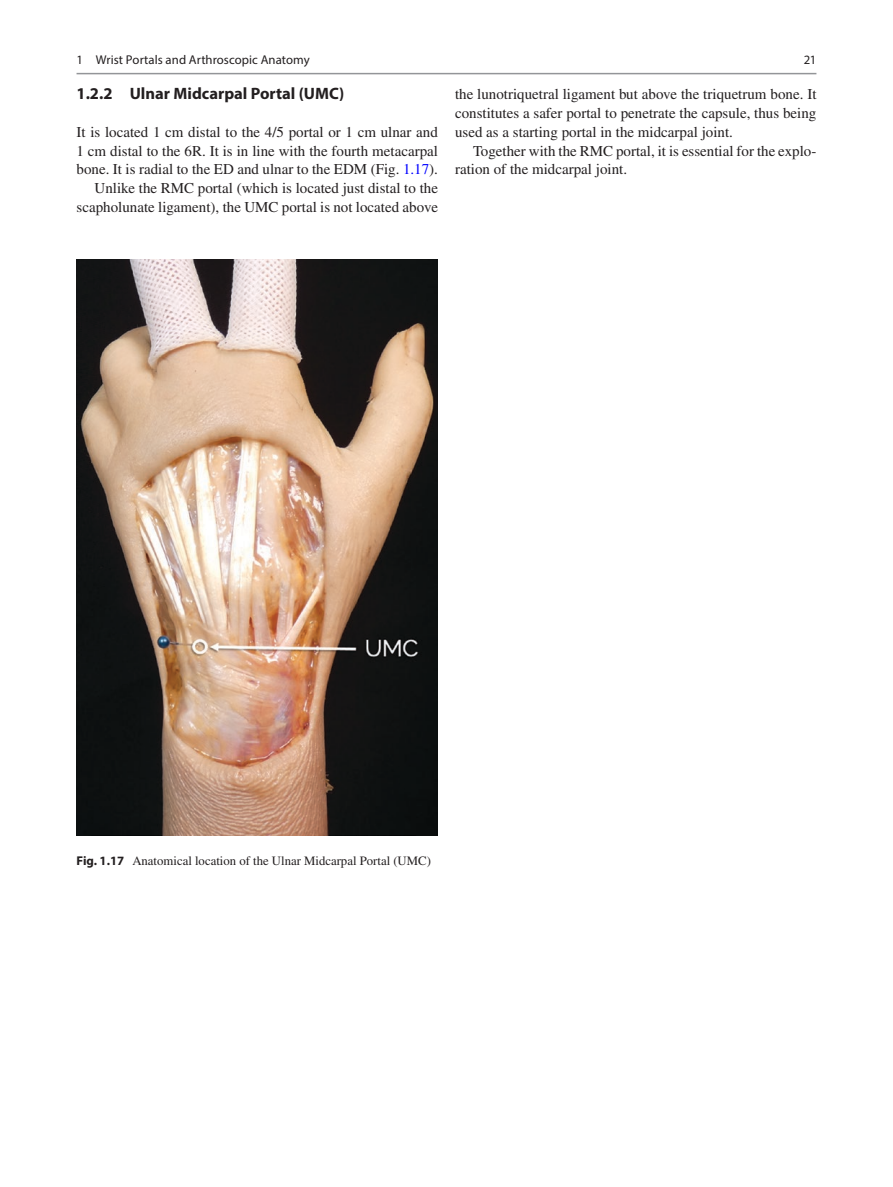
<style>
.page{position:relative;width:893px;height:1187px;background:#fff}
.page>*{position:absolute;margin:0;border:0;box-sizing:border-box;transform-origin:0 0}
.t1{font:700 16.5px "Myriad Pro";color:#231f20}
.t2{font:15px/18.8px "Times LT Std";color:#231f20;text-align:right}
.t3{font:12.75px "Times LT Std";color:#231f20}
.t4{font:12.75px "Myriad Pro Regular 3";letter-spacing:.005em;color:#231f20}
.t5{font:12.75px "Myriad Pro";color:#231f20}
.s1{color:#00f}
.s2{font-family:"Myriad Pro";font-weight:700}
</style>
<div class="page">
<img style="left:77px;top:259px;width:361px;height:577px">
<hr style="left:77px;top:73px;width:739px;height:1px;background:#939598">
<p class="t4" style="left:77px;top:52px;width:235px">1 Wrist Portals and Arthroscopic Anatomy</p>
<p class="t1" style="left:77px;top:83px;width:269px">1.2.2 Ulnar Midcarpal Portal (UMC)</p>
<p class="t2" style="left:77px;top:122px;width:363px">It is located 1 cm distal to the 4/5 portal or 1 cm ulnar and 1 cm distal to the 6R. It is in line with the fourth metacarpal bone. It is radial to the ED and ulnar to the EDM (Fig. <span class="s1">1.17</span>).<br>Unlike the RMC portal (which is located just distal to the scapholunate ligament), the UMC portal is not located above</p>
<p class="t5" style="left:804px;top:52px;width:14px">21</p>
<p class="t2" style="left:455px;top:85px;width:363px;text-align:justify">the lunotriquetral ligament but above the triquetrum bone. It constitutes a safer portal to penetrate the capsule, thus being used as a starting portal in the midcarpal joint.</p>
<p class="t2" style="left:455px;top:141px;width:363px;text-align:left;text-indent:18px">Together with the RMC portal, it is essential for the explo&shy;ration of the midcarpal joint.</p>
<p class="t3" style="left:77px;top:853px;width:356px"><span class="s2">Fig. 1.17</span> Anatomical location of the Ulnar Midcarpal Portal (UMC)</p>
</div>
